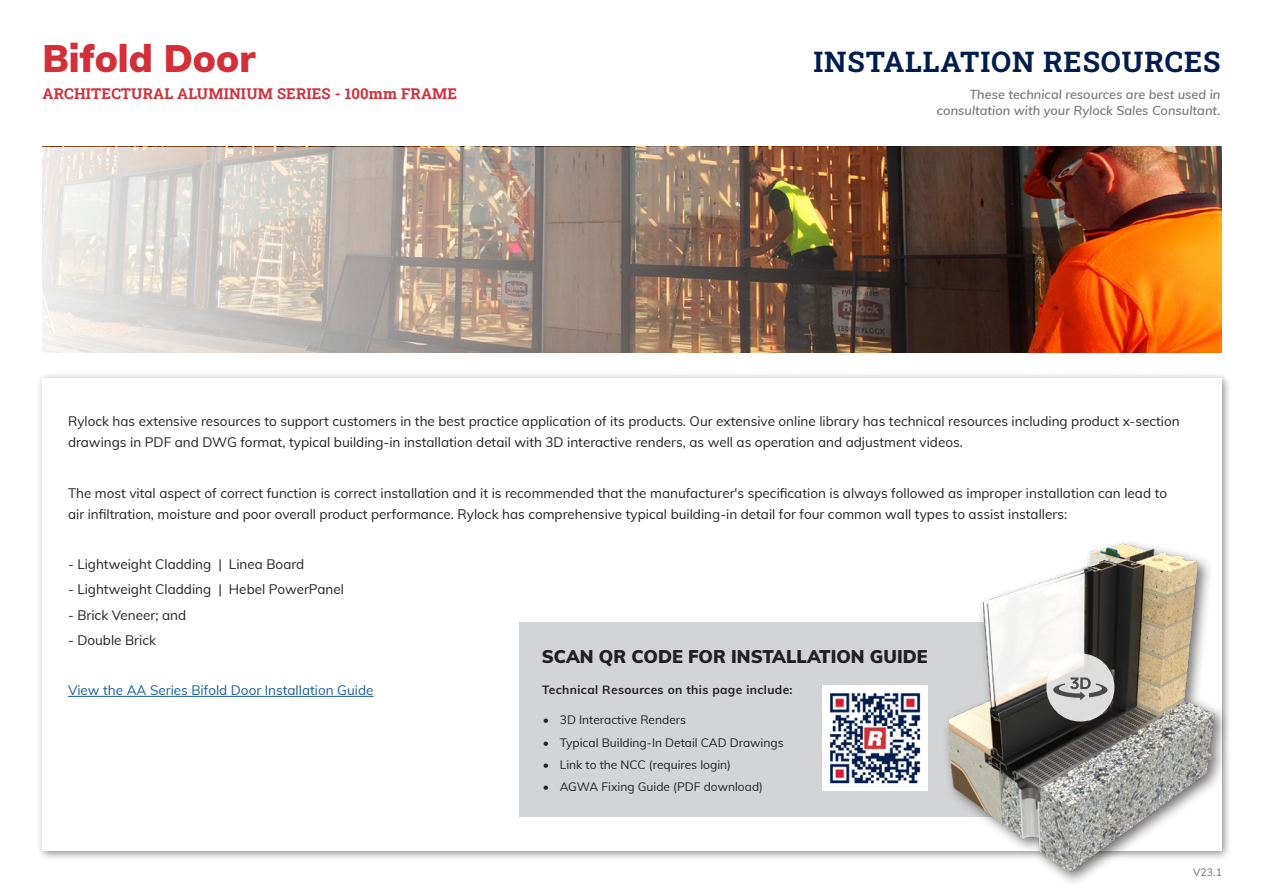
<style>
.page{position:relative;width:1263px;height:893px;background:#fff}
.page>*{position:absolute;margin:0;border:0;box-sizing:border-box;transform-origin:0 0}
.t1{font:900 37.5px "Muli";color:#d32f38}
.t2{font:28.5px "Roboto Slab";letter-spacing:.03em;color:#001d4e}
.t3{font:900 18px "Muli";color:#231f20}
.t4{font:15px "Roboto Slab";letter-spacing:.01em;color:#d32f38}
.Body{font:13.5px/21px "Muli";color:#231f20}
.Body-2{font:13.5px "Muli";color:#175d9e}
.t5{font:italic 600 12.75px "Muli";color:#76787b}
.t6{font:12px "Muli";color:#231f20}
.t7{font:700 12px "Muli";letter-spacing:.03em;color:#231f20}
.t8{font:10.5px "Muli";color:#6c6d70}
</style>
<div class="page">
<div style="left:36px;top:372px;width:1196px;height:489px;background:#231f20;opacity:.5"></div>
<div style="left:43px;top:378px;width:1179px;height:472px;background:#fff"></div>
<hr style="left:68px;top:696px;width:306px;height:1px;background:#175d9e">
<img style="left:42px;top:147px;width:1178px;height:205px">
<div style="left:519px;top:623px;width:575px;height:194px;background:#d3d4d6"></div>
<div style="left:942px;top:539px;width:287px;height:348px;background:#231f20;opacity:.65"></div>
<img style="left:949px;top:542px;width:267px;height:330px">
<div style="left:1049px;top:656px;width:84px;height:84px;background:#231f20;opacity:.75"></div>
<svg style="left:1046px;top:653px;width:68px;height:68px;fill:#dedddd"></svg>
<svg style="left:1053px;top:677px;width:54px;height:23px"></svg>
<img style="left:822px;top:686px;width:106px;height:105px">
<p class="t1" style="left:43px;top:31px;width:214px">Bifold Door</p>
<p class="t4" style="left:43px;top:84px;width:416px">ARCHITECTURAL ALUMINIUM SERIES - 100mm FRAME</p>
<p class="t2" style="left:813px;top:42px;width:408px">INSTALLATION RESOURCES</p>
<p class="t5" style="left:969px;top:85px;width:253px">These technical resources are best used in</p>
<p class="t5" style="left:937px;top:101px;width:285px">consultation with your Rylock Sales Consultant.</p>
<p class="Body" style="left:68px;top:410px;width:1113px">Rylock has extensive resources to support customers in the best practice application of its products. Our extensive online library has technical resources including product x-section drawings in PDF and DWG format, typical building-in installation detail with 3D interactive renders, as well as operation and adjustment videos.</p>
<p class="Body" style="left:68px;top:482px;width:1100px">The most vital aspect of correct function is correct installation and it is recommended that the manufacturer's specification is always followed as improper installation can lead to air infiltration, moisture and poor overall product performance. Rylock has comprehensive typical building-in detail for four common wall types to assist installers:</p>
<p class="Body" style="left:68px;top:553px;width:238px">- Lightweight Cladding | Linea Board</p>
<p class="Body" style="left:68px;top:578px;width:278px">- Lightweight Cladding | Hebel PowerPanel</p>
<p class="Body" style="left:68px;top:604px;width:120px">- Brick Veneer; and</p>
<p class="Body" style="left:68px;top:629px;width:90px">- Double Brick</p>
<p class="Body-2" style="left:68px;top:681px;width:307px">View the AA Series Bifold Door Installation Guide</p>
<p class="t3" style="left:542px;top:643px;width:387px">SCAN QR CODE FOR INSTALLATION GUIDE</p>
<p class="t7" style="left:542px;top:681px;width:252px">Technical Resources on this page include:</p>
<p class="t6" style="left:560px;top:711px;width:128px">3D Interactive Renders</p>
<p class="t6" style="left:560px;top:734px;width:225px">Typical Building-In Detail CAD Drawings</p>
<p class="t6" style="left:560px;top:756px;width:173px">Link to the NCC (requires login)</p>
<p class="t6" style="left:560px;top:778px;width:205px">AGWA Fixing Guide (PDF download)</p>
<p class="t6" style="left:543px;top:711px;width:8px">•</p>
<p class="t6" style="left:543px;top:734px;width:8px">•</p>
<p class="t6" style="left:543px;top:756px;width:8px">•</p>
<p class="t6" style="left:543px;top:778px;width:8px">•</p>
<p class="t8" style="left:1193px;top:865px;width:30px">V23.1</p>
</div>
